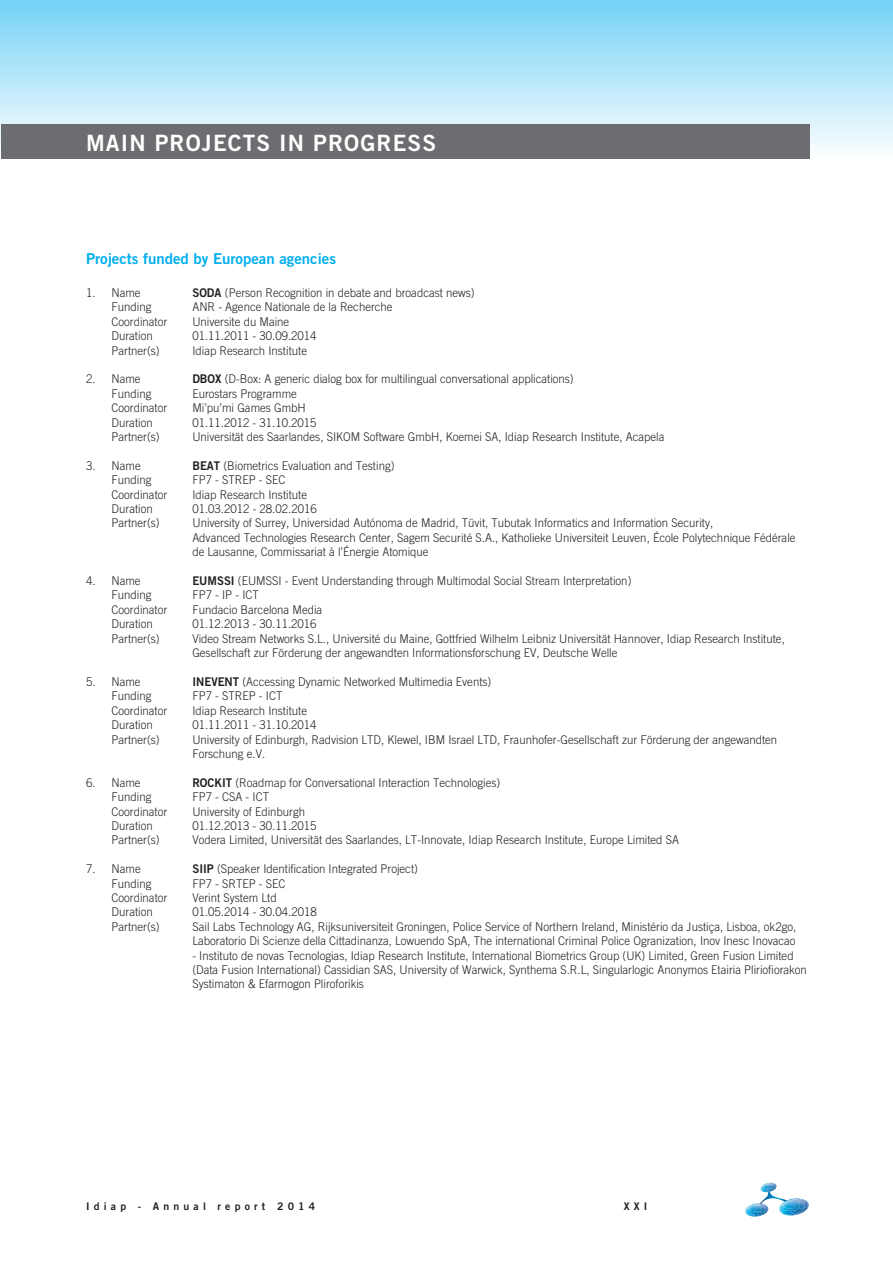
<style>
.page{position:relative;width:893px;height:1264px;background:#fff}
.page>*{position:absolute;margin:0;border:0;box-sizing:border-box;transform-origin:0 0}
.t1{font:22.5px "Trade Gothic Bold Two";letter-spacing:.05em;color:#fff}
.t2{font:15px "Trade Gothic Bold Two";color:#00aeef}
.t3{font:300 12px/14.4px "Trade Gothic";color:#231f20;scale:.95 1}
.t4{font:10.5px "Trade Gothic Bold Two";letter-spacing:.4em;color:#231f20}
.s1{font-family:"Trade Gothic Bold Two";font-weight:400}
</style>
<div class="page">
<hr style="left:0;top:0;width:1px;height:158px;background:#6bcff6">
<div style="left:1px;top:0;width:892px;height:158px;background:linear-gradient(to bottom,#75d3f7,#f9fbfc)"></div>
<svg style="left:745px;top:1182px;width:64px;height:34px"></svg>
<div style="left:1px;top:124px;width:808px;height:34px;background:#6c6d70"></div>
<p class="t1" style="left:86px;top:129px;width:352px">MAIN PROJECTS IN PROGRESS</p>
<p class="t2" style="left:86px;top:249px;width:251px">Projects funded by European agencies</p>
<p class="t3" style="left:86px;top:285px;width:59px">1. Name</p>
<p class="t3" style="left:192px;top:285px;width:299px"><span class="s1">SODA</span> (Person Recognition in debate and broadcast news)</p>
<p class="t3" style="left:112px;top:300px;width:44px">Funding</p>
<p class="t3" style="left:192px;top:300px;width:212px">ANR - Agence Nationale de la Recherche</p>
<p class="t3" style="left:112px;top:314px;width:60px">Coordinator</p>
<p class="t3" style="left:192px;top:314px;width:103px">Universite du Maine</p>
<p class="t3" style="left:112px;top:328px;width:45px">Duration</p>
<p class="t3" style="left:192px;top:328px;width:132px">01.11.2011 - 30.09.2014</p>
<p class="t3" style="left:112px;top:343px;width:52px">Partner(s)</p>
<p class="t3" style="left:192px;top:343px;width:122px">Idiap Research Institute</p>
<p class="t3" style="left:86px;top:372px;width:59px">2. Name</p>
<p class="t3" style="left:192px;top:372px;width:403px"><span class="s1">DBOX</span> (D-Box: A generic dialog box for multilingual conversational applications)</p>
<p class="t3" style="left:112px;top:386px;width:44px">Funding</p>
<p class="t3" style="left:192px;top:386px;width:111px">Eurostars Programme</p>
<p class="t3" style="left:112px;top:400px;width:60px">Coordinator</p>
<p class="t3" style="left:192px;top:400px;width:121px">Mi’pu’mi Games GmbH</p>
<p class="t3" style="left:112px;top:415px;width:45px">Duration</p>
<p class="t3" style="left:192px;top:415px;width:132px">01.11.2012 - 31.10.2015</p>
<p class="t3" style="left:112px;top:429px;width:52px">Partner(s)</p>
<p class="t3" style="left:192px;top:429px;width:498px">Universität des Saarlandes, SIKOM Software GmbH, Koemei SA, Idiap Research Institute, Acapela</p>
<p class="t3" style="left:86px;top:458px;width:59px">3. Name</p>
<p class="t3" style="left:192px;top:458px;width:214px"><span class="s1">BEAT</span> (Biometrics Evaluation and Testing)</p>
<p class="t3" style="left:112px;top:472px;width:44px">Funding</p>
<p class="t3" style="left:192px;top:472px;width:100px">FP7 - STREP - SEC</p>
<p class="t3" style="left:112px;top:487px;width:60px">Coordinator</p>
<p class="t3" style="left:192px;top:487px;width:122px">Idiap Research Institute</p>
<p class="t3" style="left:112px;top:501px;width:45px">Duration</p>
<p class="t3" style="left:192px;top:501px;width:132px">01.03.2012 - 28.02.2016</p>
<p class="t3" style="left:112px;top:516px;width:52px">Partner(s)</p>
<p class="t3" style="left:192px;top:516px;width:636px">University of Surrey, Universidad Autónoma de Madrid, Tüvit, Tubutak Informatics and Information Security,<br>Advanced Technologies Research Center, Sagem Securité S.A., Katholieke Universiteit Leuven, École Polytechnique Fédérale de Lausanne, Commissariat à l’Énergie Atomique</p>
<p class="t3" style="left:86px;top:573px;width:59px">4. Name</p>
<p class="t3" style="left:192px;top:573px;width:464px"><span class="s1">EUMSSI</span> (EUMSSI - Event Understanding through Multimodal Social Stream Interpretation)</p>
<p class="t3" style="left:112px;top:588px;width:44px">Funding</p>
<p class="t3" style="left:192px;top:588px;width:72px">FP7 - IP - ICT</p>
<p class="t3" style="left:112px;top:602px;width:60px">Coordinator</p>
<p class="t3" style="left:192px;top:602px;width:138px">Fundacio Barcelona Media</p>
<p class="t3" style="left:112px;top:616px;width:45px">Duration</p>
<p class="t3" style="left:192px;top:616px;width:132px">01.12.2013 - 30.11.2016</p>
<p class="t3" style="left:112px;top:631px;width:52px">Partner(s)</p>
<p class="t3" style="left:192px;top:631px;width:625px">Video Stream Networks S.L., Université du Maine, Gottfried Wilhelm Leibniz Universität Hannover, Idiap Research Institute,<br>Gesellschaft zur Förderung der angewandten Informationsforschung EV, Deutsche Welle</p>
<p class="t3" style="left:86px;top:674px;width:59px">5. Name</p>
<p class="t3" style="left:192px;top:674px;width:316px"><span class="s1">INEVENT</span> (Accessing Dynamic Networked Multimedia Events)</p>
<p class="t3" style="left:112px;top:688px;width:44px">Funding</p>
<p class="t3" style="left:192px;top:688px;width:96px">FP7 - STREP - ICT</p>
<p class="t3" style="left:112px;top:703px;width:60px">Coordinator</p>
<p class="t3" style="left:192px;top:703px;width:122px">Idiap Research Institute</p>
<p class="t3" style="left:112px;top:717px;width:45px">Duration</p>
<p class="t3" style="left:192px;top:717px;width:132px">01.11.2011 - 31.10.2014</p>
<p class="t3" style="left:112px;top:732px;width:52px">Partner(s)</p>
<p class="t3" style="left:192px;top:732px;width:617px">University of Edinburgh, Radvision LTD, Klewel, IBM Israel LTD, Fraunhofer-Gesellschaft zur Förderung der angewandten<br>Forschung e.V.</p>
<p class="t3" style="left:86px;top:775px;width:59px">6. Name</p>
<p class="t3" style="left:192px;top:775px;width:326px"><span class="s1">ROCKIT</span> (Roadmap for Conversational Interaction Technologies)</p>
<p class="t3" style="left:112px;top:789px;width:44px">Funding</p>
<p class="t3" style="left:192px;top:789px;width:82px">FP7 - CSA - ICT</p>
<p class="t3" style="left:112px;top:804px;width:60px">Coordinator</p>
<p class="t3" style="left:192px;top:804px;width:120px">University of Edinburgh</p>
<p class="t3" style="left:112px;top:818px;width:45px">Duration</p>
<p class="t3" style="left:192px;top:818px;width:132px">01.12.2013 - 30.11.2015</p>
<p class="t3" style="left:112px;top:832px;width:52px">Partner(s)</p>
<p class="t3" style="left:192px;top:832px;width:514px">Vodera Limited, Universität des Saarlandes, LT-Innovate, Idiap Research Institute, Europe Limited SA</p>
<p class="t3" style="left:86px;top:861px;width:59px">7. Name</p>
<p class="t3" style="left:192px;top:861px;width:239px"><span class="s1">SIIP</span> (Speaker Identification Integrated Project)</p>
<p class="t3" style="left:112px;top:876px;width:44px">Funding</p>
<p class="t3" style="left:192px;top:876px;width:100px">FP7 - SRTEP - SEC</p>
<p class="t3" style="left:112px;top:890px;width:60px">Coordinator</p>
<p class="t3" style="left:192px;top:890px;width:90px">Verint System Ltd</p>
<p class="t3" style="left:112px;top:904px;width:45px">Duration</p>
<p class="t3" style="left:192px;top:904px;width:132px">01.05.2014 - 30.04.2018</p>
<p class="t3" style="left:112px;top:919px;width:52px">Partner(s)</p>
<p class="t3" style="left:192px;top:919px;width:637px">Sail Labs Technology AG, Rijksuniversiteit Groningen, Police Service of Northern Ireland, Ministério da Justiça, Lisboa, ok2go,<br>Laboratorio Di Scienze della Cittadinanza, Lowuendo SpA, The international Criminal Police Ogranization, Inov Inesc Inovacao</p>
<p class="t3" style="left:192px;top:948px;width:648px">- Instituto de novas Tecnologias, Idiap Research Institute, International Biometrics Group (UK) Limited, Green Fusion Limited (Data Fusion International) Cassidian SAS, University of Warwick, Synthema S.R.L, Singularlogic Anonymos Etairia Pliriofiorakon<br>Systimaton &amp; Efarmogon Pliroforikis</p>
<p class="t4" style="left:86px;top:1199px;width:231px">Idiap - Annual report 2014</p>
<p class="t4" style="left:624px;top:1199px;width:25px">XXI</p>
</div>
